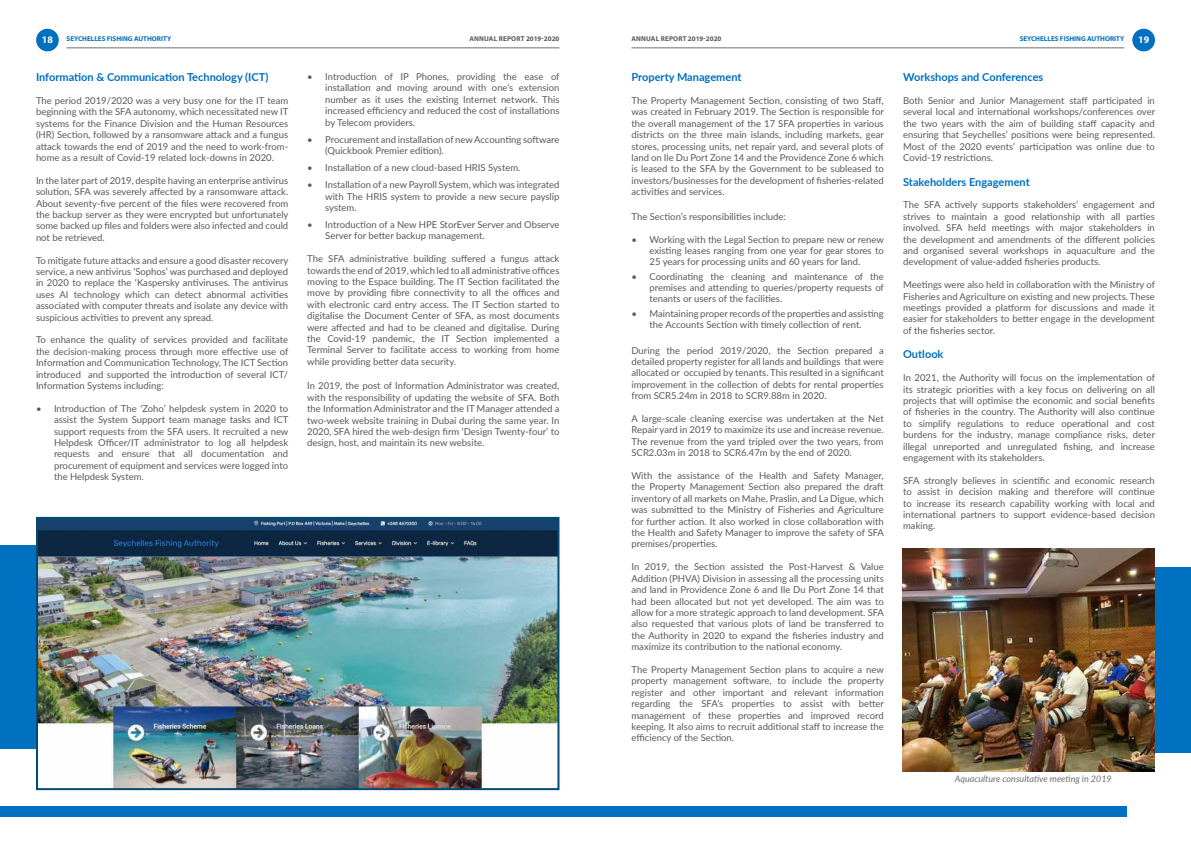
<style>
.page{position:relative;width:1191px;height:842px;background:#fff}
.page>*{position:absolute;margin:0;border:0;box-sizing:border-box;transform-origin:0 0}
.t1{font:700 11px "Lato";color:#0070c0}
.t2{font:700 10px "Myriad Pro";color:#fff}
.t3{font:9.5px/11.4px "Lato";color:#58595b;text-align:justify}
.t4{font:italic 9px "Lato";color:#6d6e71}
.t5{font:700 7px "Myriad Pro";color:#0070c0}
.t6{font:700 7px "Myriad Pro";letter-spacing:.02em;color:#58595b}
</style>
<div class="page">
<div style="left:0;top:806px;width:1126px;height:10px;background:#0070c0"></div>
<div style="left:1132px;top:29px;width:23px;height:22px;background:#0070c0;border-radius:50%"></div>
<div style="left:36px;top:29px;width:23px;height:22px;background:#0070c0;border-radius:50%"></div>
<hr style="left:67px;top:48px;width:492px;height:1px;background:#6d6e71">
<hr style="left:631px;top:48px;width:493px;height:1px;background:#6d6e71">
<div style="left:1155px;top:567px;width:36px;height:186px;background:#0070c0"></div>
<div style="left:0;top:545px;width:55px;height:203px;background:#0070c0"></div>
<img style="left:39px;top:520px;width:517px;height:267px">
<div style="left:36px;top:517px;width:523px;height:273px;border:2px solid #004b72"></div>
<img style="left:902px;top:548px;width:253px;height:223px">
<p class="t2" style="left:42px;top:33px;width:13px">18</p>
<p class="t5" style="left:67px;top:34px;width:106px">SEYCHELLES FISHING AUTHORITY</p>
<p class="t6" style="left:469px;top:34px;width:91px">ANNUAL REPORT 2019-2020</p>
<p class="t6" style="left:631px;top:34px;width:91px">ANNUAL REPORT 2019-2020</p>
<p class="t5" style="left:1019px;top:34px;width:106px">SEYCHELLES FISHING AUTHORITY</p>
<p class="t2" style="left:1138px;top:33px;width:13px">19</p>
<p class="t1" style="left:36px;top:69px;width:234px">Information &amp; Communication Technology (ICT)</p>
<p class="t3" style="left:36px;top:94px;width:254px">The period 2019/2020 was a very busy one for the IT team beginning with the SFA autonomy, which necessitated new IT systems for the Finance Division and the Human Resources (HR) Section, followed by a ransomware attack and a fungus attack towards the end of 2019 and the need to work-from&shy;home as a result of Covid-19 related lock-downs in 2020.</p>
<p class="t3" style="left:36px;top:174px;width:254px">In the later part of 2019, despite having an enterprise antivirus solution, SFA was severely affected by a ransomware attack.<br>About seventy-five percent of the files were recovered from the backup server as they were encrypted but unfortunately some backed up files and folders were also infected and could not be retrieved.</p>
<p class="t3" style="left:36px;top:254px;width:254px">To mitigate future attacks and ensure a good disaster recovery service, a new antivirus ‘Sophos’ was purchased and deployed in 2020 to replace the ‘Kaspersky antiviruses. The antivirus uses AI technology which can detect abnormal activities associated with computer threats and isolate any device with suspicious activities to prevent any spread.</p>
<p class="t3" style="left:36px;top:334px;width:254px">To enhance the quality of services provided and facilitate the decision-making process through more effective use of Information and Communication Technology, The ICT Section introduced and supported the introduction of several ICT/ Information Systems including:</p>
<p class="t3" style="left:54px;top:402px;width:236px;text-indent:-18px">• Introduction of The ‘Zoho’ helpdesk system in 2020 to assist the System Support team manage tasks and ICT support requests from the SFA users. It recruited a new Helpdesk Officer/IT administrator to log all helpdesk requests and ensure that all documentation and procurement of equipment and services were logged into the Helpdesk System.</p>
<p class="t3" style="left:325px;top:70px;width:236px;text-indent:-18px">• Introduction of IP Phones, providing the ease of installation and moving around with one’s extension number as it uses the existing Internet network. This increased efficiency and reduced the cost of installations by Telecom providers.</p>
<p class="t3" style="left:325px;top:133px;width:236px;text-indent:-18px">• Procurement and installation of new Accounting software (Quickbook Premier edition).</p>
<p class="t3" style="left:307px;top:162px;width:215px">• Installation of a new cloud-based HRIS System.</p>
<p class="t3" style="left:325px;top:179px;width:236px;text-indent:-18px">• Installation of a new Payroll System, which was integrated with The HRIS system to provide a new secure payslip system.</p>
<p class="t3" style="left:325px;top:218px;width:236px;text-indent:-18px">• Introduction of a New HPE StorEver Server and Observe<br>Server for better backup management.</p>
<p class="t3" style="left:307px;top:253px;width:254px">The SFA administrative building suffered a fungus attack towards the end of 2019, which led to all administrative offices moving to the Espace building. The IT Section facilitated the move by providing fibre connectivity to all the offices and with electronic card entry access. The IT Section started to digitalise the Document Center of SFA, as most documents were affected and had to be cleaned and digitalise. During the Covid-19 pandemic, the IT Section implemented a Terminal Server to facilitate access to working from home while providing better data security.</p>
<p class="t3" style="left:307px;top:380px;width:254px">In 2019, the post of Information Administrator was created, with the responsibility of updating the website of SFA. Both the Information Administrator and the IT Manager attended a two-week website training in Dubai during the same year. In 2020, SFA hired the web-design firm ‘Design Twenty-four’ to design, host, and maintain its new website.</p>
<p class="t1" style="left:903px;top:69px;width:142px">Workshops and Conferences</p>
<p class="t3" style="left:903px;top:94px;width:253px">Both Senior and Junior Management staff participated in several local and international workshops/conferences over the two years with the aim of building staff capacity and ensuring that Seychelles’ positions were being represented.<br>Most of the 2020 events’ participation was online due to Covid-19 restrictions.</p>
<p class="t1" style="left:903px;top:173px;width:128px">Stakeholders Engagement</p>
<p class="t3" style="left:903px;top:199px;width:253px">The SFA actively supports stakeholders’ engagement and strives to maintain a good relationship with all parties involved. SFA held meetings with major stakeholders in the development and amendments of the different policies and organised several workshops in aquaculture and the development of value-added fisheries products.</p>
<p class="t3" style="left:903px;top:279px;width:253px">Meetings were also held in collaboration with the Ministry of Fisheries and Agriculture on existing and new projects. These meetings provided a platform for discussions and made it easier for stakeholders to better engage in the development of the fisheries sector.</p>
<p class="t1" style="left:903px;top:346px;width:42px">Outlook</p>
<p class="t3" style="left:903px;top:372px;width:253px">In 2021, the Authority will focus on the implementation of its strategic priorities with a key focus on delivering on all projects that will optimise the economic and social benefits of fisheries in the country. The Authority will also continue to simplify regulations to reduce operational and cost burdens for the industry, manage compliance risks, deter illegal unreported and unregulated fishing, and increase engagement with its stakeholders.</p>
<p class="t3" style="left:903px;top:474px;width:253px">SFA strongly believes in scientific and economic research to assist in decision making and therefore will continue to increase its research capability working with local and international partners to support evidence-based decision making.</p>
<p class="t1" style="left:631px;top:69px;width:112px">Property Management</p>
<p class="t3" style="left:631px;top:94px;width:254px">The Property Management Section, consisting of two Staff, was created in February 2019. The Section is responsible for the overall management of the 17 SFA properties in various districts on the three main islands, including markets, gear stores, processing units, net repair yard, and several plots of land on Ile Du Port Zone 14 and the Providence Zone 6 which is leased to the SFA by the Government to be subleased to investors/businesses for the development of fisheries-related activities and services.</p>
<p class="t3" style="left:631px;top:210px;width:156px">The Section’s responsibilities include:</p>
<p class="t3" style="left:649px;top:233px;width:236px;text-indent:-18px">• Working with the Legal Section to prepare new or renew existing leases ranging from one year for gear stores to 25 years for processing units and 60 years for land.</p>
<p class="t3" style="left:649px;top:270px;width:236px;text-indent:-18px">• Coordinating the cleaning and maintenance of the premises and attending to queries/property requests of tenants or users of the facilities.</p>
<p class="t3" style="left:631px;top:307px;width:254px;text-align:center">• Maintaining proper records of the properties and assisting the Accounts Section with timely collection of rent.</p>
<p class="t3" style="left:631px;top:344px;width:254px">During the period 2019/2020, the Section prepared a detailed property register for all lands and buildings that were allocated or occupied by tenants. This resulted in a significant improvement in the collection of debts for rental properties from SCR5.24m in 2018 to SCR9.88m in 2020.</p>
<p class="t3" style="left:631px;top:412px;width:254px">A large-scale cleaning exercise was undertaken at the Net Repair yard in 2019 to maximize its use and increase revenue.<br>The revenue from the yard tripled over the two years, from SCR2.03m in 2018 to SCR6.47m by the end of 2020.</p>
<p class="t3" style="left:631px;top:469px;width:254px">With the assistance of the Health and Safety Manager, the Property Management Section also prepared the draft inventory of all markets on Mahe, Praslin, and La Digue, which was submitted to the Ministry of Fisheries and Agriculture for further action. It also worked in close collaboration with the Health and Safety Manager to improve the safety of SFA premises/properties.</p>
<p class="t3" style="left:631px;top:561px;width:254px">In 2019, the Section assisted the Post-Harvest &amp; Value Addition (PHVA) Division in assessing all the processing units and land in Providence Zone 6 and Ile Du Port Zone 14 that had been allocated but not yet developed. The aim was to allow for a more strategic approach to land development. SFA also requested that various plots of land be transferred to the Authority in 2020 to expand the fisheries industry and maximize its contribution to the national economy.</p>
<p class="t3" style="left:631px;top:663px;width:254px">The Property Management Section plans to acquire a new property management software, to include the property register and other important and relevant information regarding the SFA’s properties to assist with better management of these properties and improved record keeping. It also aims to recruit additional staff to increase the efficiency of the Section.</p>
<p class="t4" style="left:954px;top:772px;width:158px">Aquaculture consultative meeting in 2019</p>
</div>
